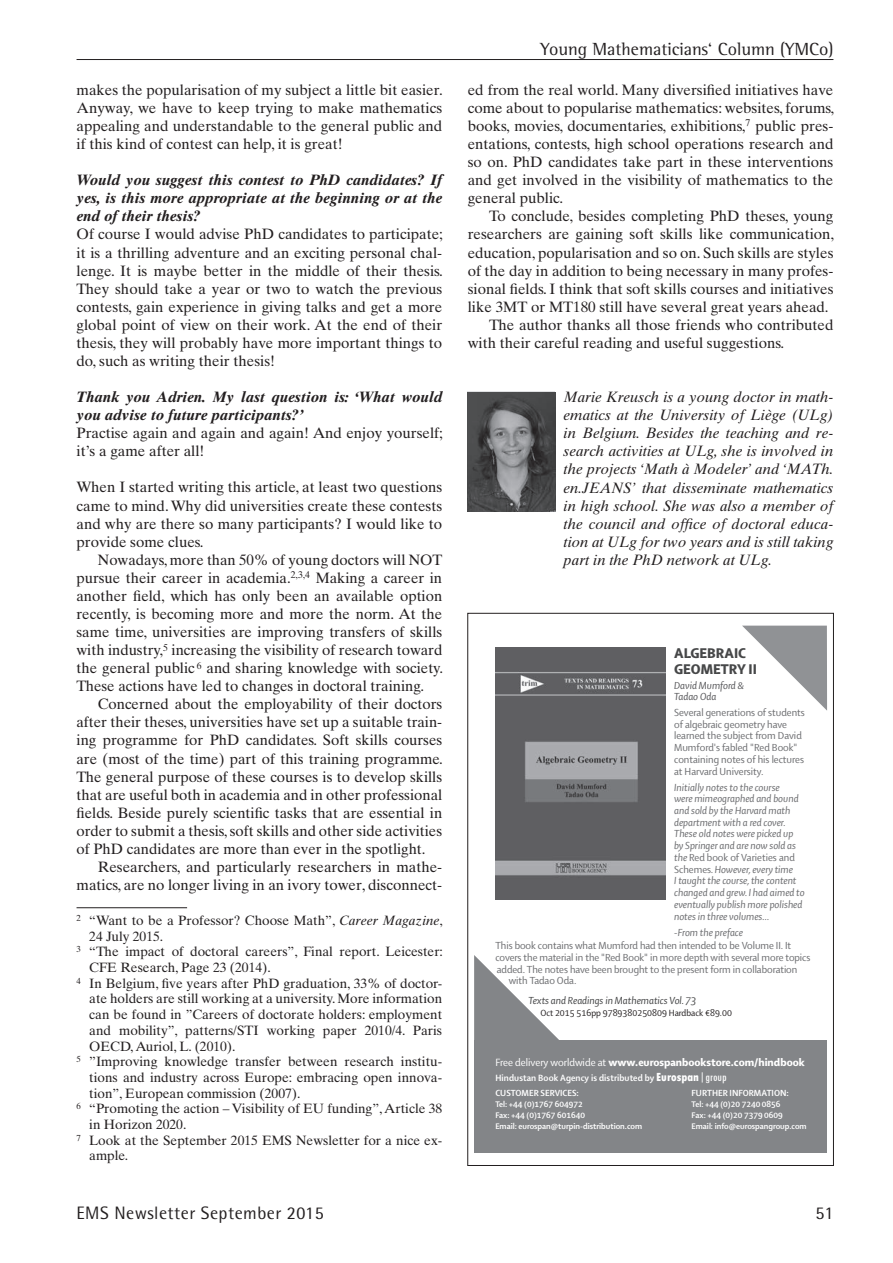
<style>
.page{position:relative;width:893px;height:1263px;background:#fff}
.page>*{position:absolute;margin:0;border:0;box-sizing:border-box;transform-origin:0 0}
.t1{font:18px "Rotis Semi Serif";color:#231f20}
.t2{font:18px "Rotis Semi Sans";letter-spacing:.025em;color:#231f20}
.t3{font:15.15px/15.1px "Shaker RH";color:#464748}
.t4{font:15px/18px "Times Ten";color:#231f20;text-align:justify}
.t5{font:italic 15px/18.1px "Times Ten";color:#231f20;text-align:justify}
.t6{font:italic 700 15px/18px "Times Ten";color:#231f20;text-align:justify}
.t7{font:13.5px "Times Ten";color:#231f20}
.t8{font:11.25px "Shaker RH";color:#fff}
.t9{font:11.1px/11.7px "Shaker R";letter-spacing:-.005em;color:#6c6d70}
.t10{font:11.1px/11.7px "Shaker RI";color:#6c6d70}
.t11{font:11.1px "Shaker RI";color:#464748}
.t12{font:11.1px/11.1px "Shaker RI";color:#5a5a5d}
.t13{font:9.75px "Shaker RB";letter-spacing:.01em;color:#fff}
.t14{font:9.6px "Shaker R";color:#231f20}
.t15{font:9.6px "Shaker RB";color:#fff}
.t16{font:8.7px/10.9px "Shaker RB";color:#fff}
.s1{font-style:italic}
.s2{font-family:"Shaker RI"}
.s3{font-family:"Shaker R"}
.s4{font-family:"Tw Cen";font-weight:800;font-stretch:condensed;font-size:12.3px}
.s5{font-family:"Tw Cen";font-stretch:condensed;font-size:12.3px}
</style>
<div class="page">
<hr style="left:77px;top:59px;width:756px;height:1px;background:#231f20">
<img style="left:468px;top:392px;width:87px;height:119px">
<hr style="left:77px;top:907px;width:110px;height:1px;background:#231f20">
<img style="left:495px;top:648px;width:171px;height:252px">
<svg style="left:742px;top:626px;width:85px;height:85px"></svg>
<div style="left:474px;top:1040px;width:353px;height:113px;background:#838588"></div>
<svg style="left:474px;top:955px;width:85px;height:85px"></svg>
<p class="t4" style="left:77px;top:81px;width:368px">makes the popularisation of my subject a little bit easier.<br>Anyway, we have to keep trying to make mathematics appealing and understandable to the general public and if this kind of contest can help, it is great!</p>
<p class="t6" style="left:77px;top:171px;width:367px">Would you suggest this contest to PhD candidates? If yes, is this more appropriate at the beginning or at the end of their thesis?</p>
<p class="t4" style="left:77px;top:225px;width:368px">Of course I would advise PhD candidates to participate; it is a thrilling adventure and an exciting personal chal&shy;lenge. It is maybe better in the middle of their thesis.<br>They should take a year or two to watch the previous contests, gain experience in giving talks and get a more global point of view on their work. At the end of their thesis, they will probably have more important things to do, such as writing their thesis!</p>
<p class="t6" style="left:77px;top:388px;width:367px">Thank you Adrien. My last question is: ‘What would you advise to future participants?’</p>
<p class="t4" style="left:77px;top:424px;width:368px">Practise again and again and again! And enjoy yourself; it’s a game after all!</p>
<p class="t4" style="left:77px;top:478px;width:367px">When I started writing this article, at least two questions came to mind. Why did universities create these contests and why are there so many participants? I would like to provide some clues.</p>
<p class="t4" style="left:77px;top:550px;width:368px;text-indent:21px">Nowadays, more than 50% of young doctors will NOT pursue their career in academia.<sup>2,3,4</sup> Making a career in another field, which has only been an available option recently, is becoming more and more the norm. At the same time, universities are improving transfers of skills with industry,<sup>5</sup> increasing the visibility of research toward the general public <sup>6</sup> and sharing knowledge with society.<br>These actions have led to changes in doctoral training.</p>
<p class="t4" style="left:77px;top:695px;width:368px;text-indent:21px">Concerned about the employability of their doctors after their theses, universities have set up a suitable train&shy;ing programme for PhD candidates. Soft skills courses are (most of the time) part of this training programme.<br>The general purpose of these courses is to develop skills that are useful both in academia and in other professional fields. Beside purely scientific tasks that are essential in order to submit a thesis, soft skills and other side activities of PhD candidates are more than ever in the spotlight.</p>
<p class="t4" style="left:77px;top:858px;width:367px;text-align:right">Researchers, and particularly researchers in mathe&shy;matics, are no longer living in an ivory tower, disconnect-</p>
<p class="t7" style="left:77px;top:912px;width:368px"><sup>2</sup> “Want to be a Professor? Choose Math”, <span class="s1">Career Magazine</span>,</p>
<p class="t7" style="left:89px;top:928px;width:75px">24 July 2015.</p>
<p class="t7" style="left:77px;top:944px;width:368px"><sup>3</sup> “The impact of doctoral careers”, Final report. Leicester:</p>
<p class="t7" style="left:89px;top:959px;width:183px">CFE Research, Page 23 (2014).</p>
<p class="t7" style="left:77px;top:975px;width:367px"><sup>4</sup> In Belgium, five years after PhD graduation, 33% of doctor-</p>
<p class="t7" style="left:89px;top:991px;width:354px">ate holders are still working at a university. More information</p>
<p class="t7" style="left:89px;top:1006px;width:354px">can be found in ”Careers of doctorate holders: employment</p>
<p class="t7" style="left:89px;top:1022px;width:354px">and mobility”, patterns/STI working paper 2010/4. Paris</p>
<p class="t7" style="left:89px;top:1038px;width:148px">OECD, Auriol, L. (2010).</p>
<p class="t7" style="left:77px;top:1053px;width:367px"><sup>5</sup> ”Improving knowledge transfer between research institu-</p>
<p class="t7" style="left:89px;top:1069px;width:354px">tions and industry across Europe: embracing open innova-</p>
<p class="t7" style="left:89px;top:1085px;width:213px">tion”, European commission (2007).</p>
<p class="t7" style="left:77px;top:1100px;width:367px"><sup>6</sup> “Promoting the action – Visibility of EU funding”, Article 38</p>
<p class="t7" style="left:89px;top:1116px;width:99px">in Horizon 2020.</p>
<p class="t7" style="left:77px;top:1132px;width:367px"><sup>7</sup> Look at the September 2015 EMS Newsletter for a nice ex-</p>
<p class="t7" style="left:89px;top:1148px;width:40px">ample.</p>
<p class="t1" style="left:541px;top:38px;width:294px">Young Mathematicians‘ Column (YMCo)</p>
<p class="t4" style="left:468px;top:81px;width:368px">ed from the real world. Many diversified initiatives have come about to popularise mathematics: websites, forums, books, movies, documentaries, exhibitions,<sup>7</sup> public pres&shy;entations, contests, high school operations research and so on. PhD candidates take part in these interventions and get involved in the visibility of mathematics to the general public.</p>
<p class="t4" style="left:489px;top:207px;width:346px">To conclude, besides completing PhD theses, young</p>
<p class="t4" style="left:468px;top:225px;width:368px">researchers are gaining soft skills like communication,</p>
<p class="t4" style="left:468px;top:243px;width:367px">education, popularisation and so on. Such skills are styles</p>
<p class="t4" style="left:468px;top:261px;width:367px">of the day in addition to being necessary in many profes-</p>
<p class="t4" style="left:468px;top:279px;width:367px">sional fields. I think that soft skills courses and initiatives</p>
<p class="t4" style="left:468px;top:297px;width:362px">like 3MT or MT180 still have several great years ahead.</p>
<p class="t4" style="left:489px;top:316px;width:346px">The author thanks all those friends who contributed</p>
<p class="t4" style="left:468px;top:334px;width:318px">with their careful reading and useful suggestions.</p>
<p class="t5" style="left:564px;top:388px;width:271px">Marie Kreusch is a young doctor in math&shy;ematics at the University of Liège (ULg) in Belgium. Besides the teaching and re&shy;search activities at ULg, she is involved in the projects ‘Math à Modeler’ and ‘MATh. en.JEANS’ that disseminate mathematics in high school. She was also a member of the council and office of doctoral educa&shy;tion at ULg for two years and is still taking part in the PhD network at ULg.</p>
<p class="t3" style="left:674px;top:646px;width:84px">ALGEBRAIC<br>GEOMETRY II</p>
<p class="t12" style="left:674px;top:680px;width:71px">David Mumford &amp;<br>Tadao Oda</p>
<p class="t9" style="left:674px;top:707px;width:132px">Several generations of students of algebraic geometry have learned the subject from David<br>Mumford's fabled "Red Book" containing notes of his lectures at Harvard University.</p>
<p class="t10" style="left:674px;top:781px;width:126px">Initially notes to the course were mimeographed and bound and sold by the Harvard math department with a red cover.<br>These old notes were picked up by Springer and are now sold as</p>
<p class="t9" style="left:674px;top:852px;width:122px"><span class="s2">the</span> Red book of Varieties and</p>
<p class="t10" style="left:674px;top:863px;width:132px"><span class="s3">Schemes</span>. However, every time<br>I taught the course, the content changed and grew. I had aimed to eventually publish more polished notes in three volumes...</p>
<p class="t10" style="left:674px;top:926px;width:70px">-From the preface</p>
<p class="t9" style="left:495px;top:940px;width:297px">This book contains what Mumford had then intended to be Volume II. It</p>
<p class="t9" style="left:495px;top:952px;width:317px">covers the material in the "Red Book" in more depth with several more topics</p>
<p class="t9" style="left:497px;top:963px;width:302px">added. The notes have been brought to the present form in collaboration</p>
<p class="t9" style="left:509px;top:975px;width:69px">with Tadao Oda.</p>
<p class="t11" style="left:528px;top:995px;width:170px">Texts and Readings in Mathematics Vol. 73</p>
<p class="t14" style="left:540px;top:1008px;width:193px">Oct 2015 516pp 9789380250809 Hardback €89.00</p>
<p class="t8" style="left:495px;top:1056px;width:311px"><span class="s3">Free delivery worldwide at</span> www.eurospanbookstore.com/hindbook</p>
<p class="t13" style="left:495px;top:1073px;width:233px">Hindustan Book Agency is distributed by <span class="s4">Eurospan</span><span class="s5">|group</span></p>
<p class="t15" style="left:495px;top:1088px;width:85px">CUSTOMER SERVICES:</p>
<p class="t16" style="left:495px;top:1099px;width:148px">Tel: +44 (0)1767 604972<br>Fax: +44 (0)1767 601640<br>Email: eurospan@turpin-distribution.com</p>
<p class="t15" style="left:692px;top:1088px;width:99px">FURTHER INFORMATION:</p>
<p class="t16" style="left:692px;top:1099px;width:117px">Tel: +44 (0)20 7240 0856<br>Fax: +44 (0)20 7379 0609<br>Email: info@eurospangroup.com</p>
<p class="t2" style="left:77px;top:1202px;width:249px">EMS Newsletter September 2015</p>
<p class="t2" style="left:816px;top:1202px;width:19px">51</p>
</div>
